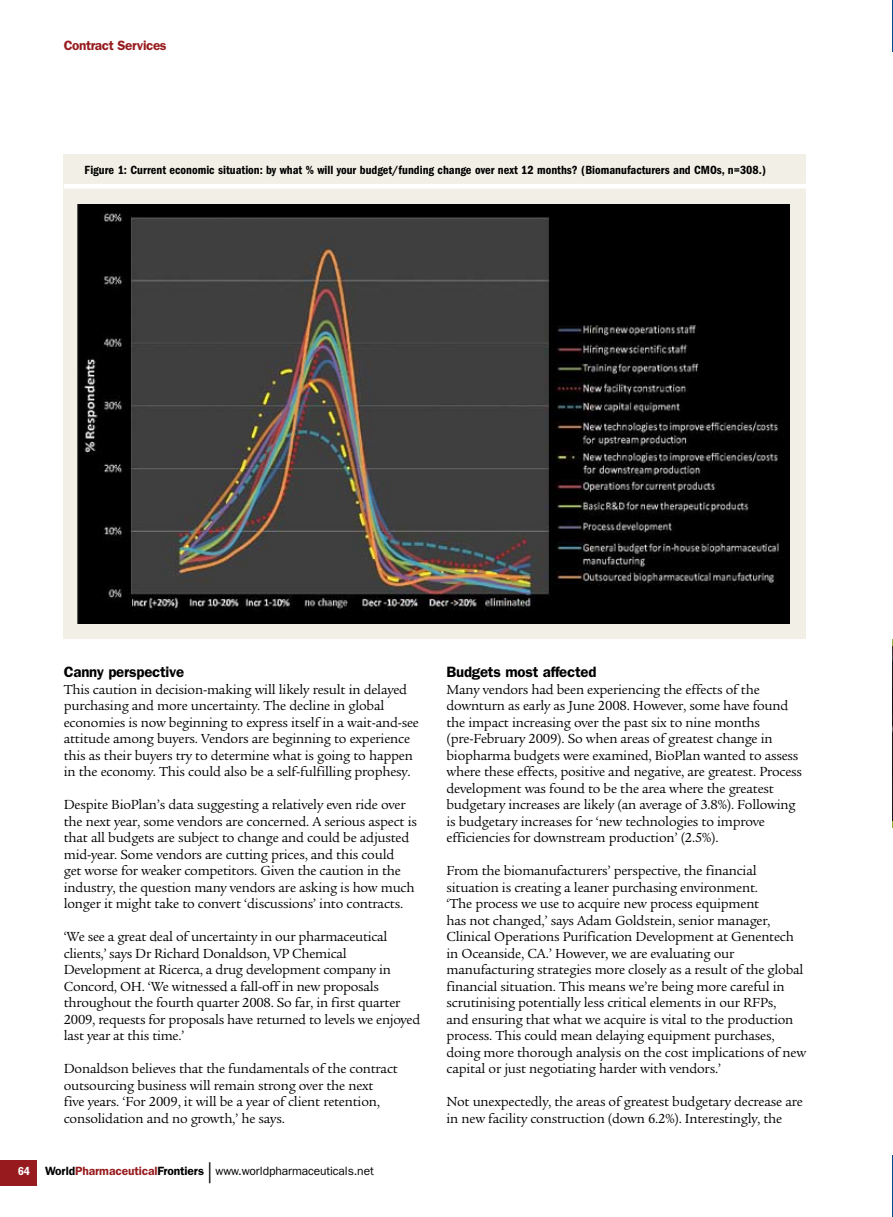
<style>
.page{position:relative;width:893px;height:1217px;background:#fff}
.page>*{position:absolute;margin:0;border:0;box-sizing:border-box;transform-origin:0 0}
.t1{font:600 15px "ITC Franklin Gothic Std";letter-spacing:-.015em;color:#000}
.t2{font:14.25px/16.5px "Legacy Serif Std";letter-spacing:-.015em;color:#000}
.t3{font:600 13.5px "ITC Franklin Gothic Std";letter-spacing:-.03em;color:#971b1e}
.t4{font:12.3px "ITC Franklin Gothic Std Dm Cd";color:#000}
.t5{font:12px "ITC Franklin Gothic Std";letter-spacing:-.01em;color:#000}
.t6{font:12px "ITC Franklin Gothic Std Dm Cd";color:#fff}
.s1{font-weight:600}
.s2{font-weight:600;color:#971b1e}
.s3{font-size:21px}
</style>
<div class="page">
<div style="left:0;top:1160px;width:37px;height:25px;background:#971b1e"></div>
<hr style="left:892px;top:0;width:1px;height:52px;background:#004e89">
<hr style="left:892px;top:1155px;width:1px;height:61px;background:#004e89">
<img style="left:892px;top:645px;width:1px;height:176px">
<div style="left:64px;top:154px;width:742px;height:485px;background:#f2f0e6"></div>
<hr style="left:64px;top:184px;width:744px;height:4px;background:#fff">
<img style="left:77px;top:204px;width:713px;height:419px">
<p class="t3" style="left:64px;top:37px;width:104px">Contract Services</p>
<p class="t4" style="left:85px;top:162px;width:683px">Figure 1: Current economic situation: by what % will your budget/funding change over next 12 months? (Biomanufacturers and CMOs, n=308.)</p>
<p class="t1" style="left:64px;top:662px;width:122px">Canny perspective</p>
<p class="t2" style="left:64px;top:680px;width:357px">This caution in decision-making will likely result in delayed purchasing and more uncertainty. The decline in global economies is now beginning to express itself in a wait-and-see attitude among buyers. Vendors are beginning to experience this as their buyers try to determine what is going to happen in the economy. This could also be a self-fulfilling prophesy.</p>
<p class="t2" style="left:64px;top:796px;width:355px">Despite BioPlan’s data suggesting a relatively even ride over the next year, some vendors are concerned. A serious aspect is that all budgets are subject to change and could be adjusted mid-year. Some vendors are cutting prices, and this could<br>get worse for weaker competitors. Given the caution in the industry, the question many vendors are asking is how much longer it might take to convert ‘discussions’ into contracts.</p>
<p class="t2" style="left:64px;top:928px;width:358px">‘We see a great deal of uncertainty in our pharmaceutical clients,’ says Dr Richard Donaldson, VP Chemical Development at Ricerca, a drug development company in Concord, OH. ‘We witnessed a fall-off in new proposals throughout the fourth quarter 2008. So far, in first quarter 2009, requests for proposals have returned to levels we enjoyed last year at this time.’</p>
<p class="t2" style="left:64px;top:1060px;width:336px">Donaldson believes that the fundamentals of the contract outsourcing business will remain strong over the next five years. ‘For 2009, it will be a year of client retention, consolidation and no growth,’ he says.</p>
<p class="t6" style="left:18px;top:1163px;width:14px">64</p>
<p class="t5" style="left:45px;top:1163px;width:330px"><span class="s1">World</span><span class="s2">Pharmaceutical</span><span class="s1">Frontiers</span> <span class="s3">|</span> www.worldpharmaceuticals.net</p>
<p class="t1" style="left:446px;top:662px;width:151px">Budgets most affected</p>
<p class="t2" style="left:446px;top:680px;width:357px">Many vendors had been experiencing the effects of the downturn as early as June 2008. However, some have found the impact increasing over the past six to nine months (pre-February 2009). So when areas of greatest change in biopharma budgets were examined, BioPlan wanted to assess where these effects, positive and negative, are greatest. Process development was found to be the area where the greatest budgetary increases are likely (an average of 3.8%). Following is budgetary increases for ‘new technologies to improve efficiencies for downstream production’ (2.5%).</p>
<p class="t2" style="left:446px;top:862px;width:361px">From the biomanufacturers’ perspective, the financial situation is creating a leaner purchasing environment.<br>‘The process we use to acquire new process equipment<br>has not changed,’ says Adam Goldstein, senior manager, Clinical Operations Purification Development at Genentech in Oceanside, CA.’ However, we are evaluating our manufacturing strategies more closely as a result of the global financial situation. This means we’re being more careful in scrutinising potentially less critical elements in our RFPs,<br>and ensuring that what we acquire is vital to the production process. This could mean delaying equipment purchases, doing more thorough analysis on the cost implications of new capital or just negotiating harder with vendors.’</p>
<p class="t2" style="left:446px;top:1093px;width:358px">Not unexpectedly, the areas of greatest budgetary decrease are in new facility construction (down 6.2%). Interestingly, the</p>
</div>
